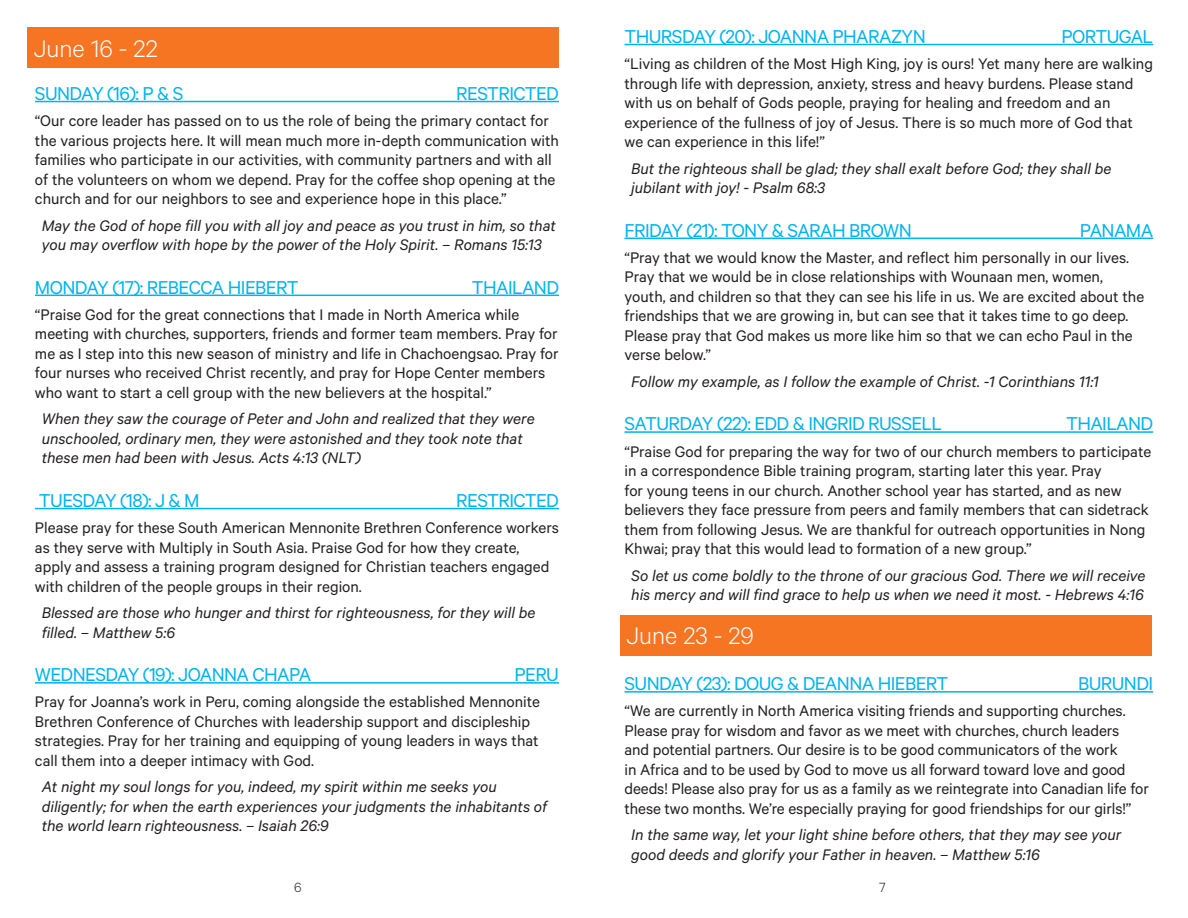
<style>
.page{position:relative;width:1188px;height:918px;background:#fff}
.page>*{position:absolute;margin:0;border:0;box-sizing:border-box;transform-origin:0 0}
.Date_Header{font:300 27px "Calibre";color:#fff}
.Weekday_Header{font:21px "Calibre";letter-spacing:-.03em;color:#00b3ef}
.Weekday_Body{font:17.25px/19.5px "Calibre";color:#231f20}
.Weekday_Scripture{font:italic 17.25px/19.5px "Calibre";color:#231f20}
.t1{font:300 15px "Calibre";color:#231f20}
</style>
<div class="page">
<hr style="left:35px;top:101px;width:524px;height:1px;background:#00b3ef">
<hr style="left:35px;top:295px;width:524px;height:1px;background:#00b3ef">
<hr style="left:35px;top:508px;width:524px;height:1px;background:#00b3ef">
<hr style="left:35px;top:682px;width:524px;height:2px;background:#00b3ef">
<div style="left:27px;top:28px;width:532px;height:40px;background:#f57523"></div>
<hr style="left:625px;top:44px;width:528px;height:1px;background:#00b3ef">
<hr style="left:625px;top:238px;width:528px;height:1px;background:#00b3ef">
<hr style="left:625px;top:431px;width:528px;height:2px;background:#00b3ef">
<hr style="left:625px;top:691px;width:528px;height:2px;background:#00b3ef">
<div style="left:620px;top:615px;width:531px;height:41px;background:#f57523"></div>
<p class="Date_Header" style="left:34px;top:32px;width:126px">June 16 - 22</p>
<p class="Weekday_Header" style="left:35px;top:81px;width:150px">SUNDAY (16): P &amp; S</p>
<p class="Weekday_Header" style="left:456px;top:81px;width:104px">RESTRICTED</p>
<p class="Weekday_Body" style="left:35px;top:110px;width:526px">“Our core leader has passed on to us the role of being the primary contact for the various projects here. It will mean much more in-depth communication with families who participate in our activities, with community partners and with all of the volunteers on whom we depend. Pray for the coffee shop opening at the church and for our neighbors to see and experience hope in this place.”</p>
<p class="Weekday_Scripture" style="left:42px;top:215px;width:516px">May the God of hope fill you with all joy and peace as you trust in him, so that you may overflow with hope by the power of the Holy Spirit. – Romans 15:13</p>
<p class="Weekday_Header" style="left:35px;top:275px;width:265px">MONDAY (17): REBECCA HIEBERT</p>
<p class="Weekday_Header" style="left:472px;top:275px;width:89px">THAILAND</p>
<p class="Weekday_Body" style="left:35px;top:304px;width:525px">“Praise God for the great connections that I made in North America while meeting with churches, supporters, friends and former team members. Pray for me as I step into this new season of ministry and life in Chachoengsao. Pray for four nurses who received Christ recently, and pray for Hope Center members who want to start a cell group with the new believers at the hospital.”</p>
<p class="Weekday_Scripture" style="left:42px;top:409px;width:494px">When they saw the courage of Peter and John and realized that they were unschooled, ordinary men, they were astonished and they took note that these men had been with Jesus. Acts 4:13 (NLT)</p>
<p class="Weekday_Header" style="left:39px;top:488px;width:162px">TUESDAY (18): J &amp; M</p>
<p class="Weekday_Header" style="left:456px;top:488px;width:104px">RESTRICTED</p>
<p class="Weekday_Body" style="left:35px;top:517px;width:526px">Please pray for these South American Mennonite Brethren Conference workers as they serve with Multiply in South Asia. Praise God for how they create, apply and assess a training program designed for Christian teachers engaged with children of the people groups in their region.</p>
<p class="Weekday_Scripture" style="left:42px;top:602px;width:495px">Blessed are those who hunger and thirst for righteousness, for they will be filled. – Matthew 5:6</p>
<p class="Weekday_Header" style="left:35px;top:662px;width:278px">WEDNESDAY (19): JOANNA CHAPA</p>
<p class="Weekday_Header" style="left:515px;top:662px;width:46px">PERU</p>
<p class="Weekday_Body" style="left:35px;top:692px;width:507px">Pray for Joanna’s work in Peru, coming alongside the established Mennonite Brethren Conference of Churches with leadership support and discipleship strategies. Pray for her training and equipping of young leaders in ways that call them into a deeper intimacy with God.</p>
<p class="Weekday_Scripture" style="left:42px;top:777px;width:507px">At night my soul longs for you, indeed, my spirit within me seeks you diligently; for when the earth experiences your judgments the inhabitants of the world learn righteousness. – Isaiah 26:9</p>
<p class="t1" style="left:294px;top:878px;width:9px">6</p>
<p class="Weekday_Header" style="left:625px;top:24px;width:303px">THURSDAY (20): JOANNA PHARAZYN</p>
<p class="Weekday_Header" style="left:1062px;top:24px;width:93px">PORTUGAL</p>
<p class="Weekday_Body" style="left:625px;top:53px;width:530px">“Living as children of the Most High King, joy is ours! Yet many here are walking through life with depression, anxiety, stress and heavy burdens. Please stand with us on behalf of Gods people, praying for healing and freedom and an experience of the fullness of joy of Jesus. There is so much more of God that we can experience in this life!”</p>
<p class="Weekday_Scripture" style="left:631px;top:158px;width:482px">But the righteous shall be glad; they shall exalt before God; they shall be jubilant with joy! - Psalm 68:3</p>
<p class="Weekday_Header" style="left:625px;top:218px;width:289px">FRIDAY (21): TONY &amp; SARAH BROWN</p>
<p class="Weekday_Header" style="left:1080px;top:218px;width:75px">PANAMA</p>
<p class="Weekday_Body" style="left:625px;top:247px;width:521px">“Pray that we would know the Master, and reflect him personally in our lives.<br>Pray that we would be in close relationships with Wounaan men, women, youth, and children so that they can see his life in us. We are excited about the friendships that we are growing in, but can see that it takes time to go deep.<br>Please pray that God makes us more like him so that we can echo Paul in the verse below.”</p>
<p class="Weekday_Scripture" style="left:631px;top:371px;width:469px">Follow my example, as I follow the example of Christ. -1 Corinthians 11:1</p>
<p class="Weekday_Header" style="left:625px;top:412px;width:319px">SATURDAY (22): EDD &amp; INGRID RUSSELL</p>
<p class="Weekday_Header" style="left:1066px;top:412px;width:89px">THAILAND</p>
<p class="Weekday_Body" style="left:625px;top:441px;width:528px">“Praise God for preparing the way for two of our church members to participate in a correspondence Bible training program, starting later this year. Pray<br>for young teens in our church. Another school year has started, and as new believers they face pressure from peers and family members that can sidetrack them from following Jesus. We are thankful for outreach opportunities in Nong Khwai; pray that this would lead to formation of a new group.”</p>
<p class="Weekday_Scripture" style="left:631px;top:565px;width:516px">So let us come boldly to the throne of our gracious God. There we will receive his mercy and will find grace to help us when we need it most. - Hebrews 4:16</p>
<p class="Date_Header" style="left:626px;top:620px;width:129px">June 23 - 29</p>
<p class="Weekday_Header" style="left:625px;top:671px;width:325px">SUNDAY (23): DOUG &amp; DEANNA HIEBERT</p>
<p class="Weekday_Header" style="left:1078px;top:671px;width:77px">BURUNDI</p>
<p class="Weekday_Body" style="left:625px;top:701px;width:526px">“We are currently in North America visiting friends and supporting churches.<br>Please pray for wisdom and favor as we meet with churches, church leaders<br>and potential partners. Our desire is to be good communicators of the work<br>in Africa and to be used by God to move us all forward toward love and good deeds! Please also pray for us as a family as we reintegrate into Canadian life for these two months. We’re especially praying for good friendships for our girls!”</p>
<p class="Weekday_Scripture" style="left:631px;top:825px;width:492px">In the same way, let your light shine before others, that they may see your good deeds and glorify your Father in heaven. – Matthew 5:16</p>
<p class="t1" style="left:879px;top:878px;width:8px">7</p>
</div>
